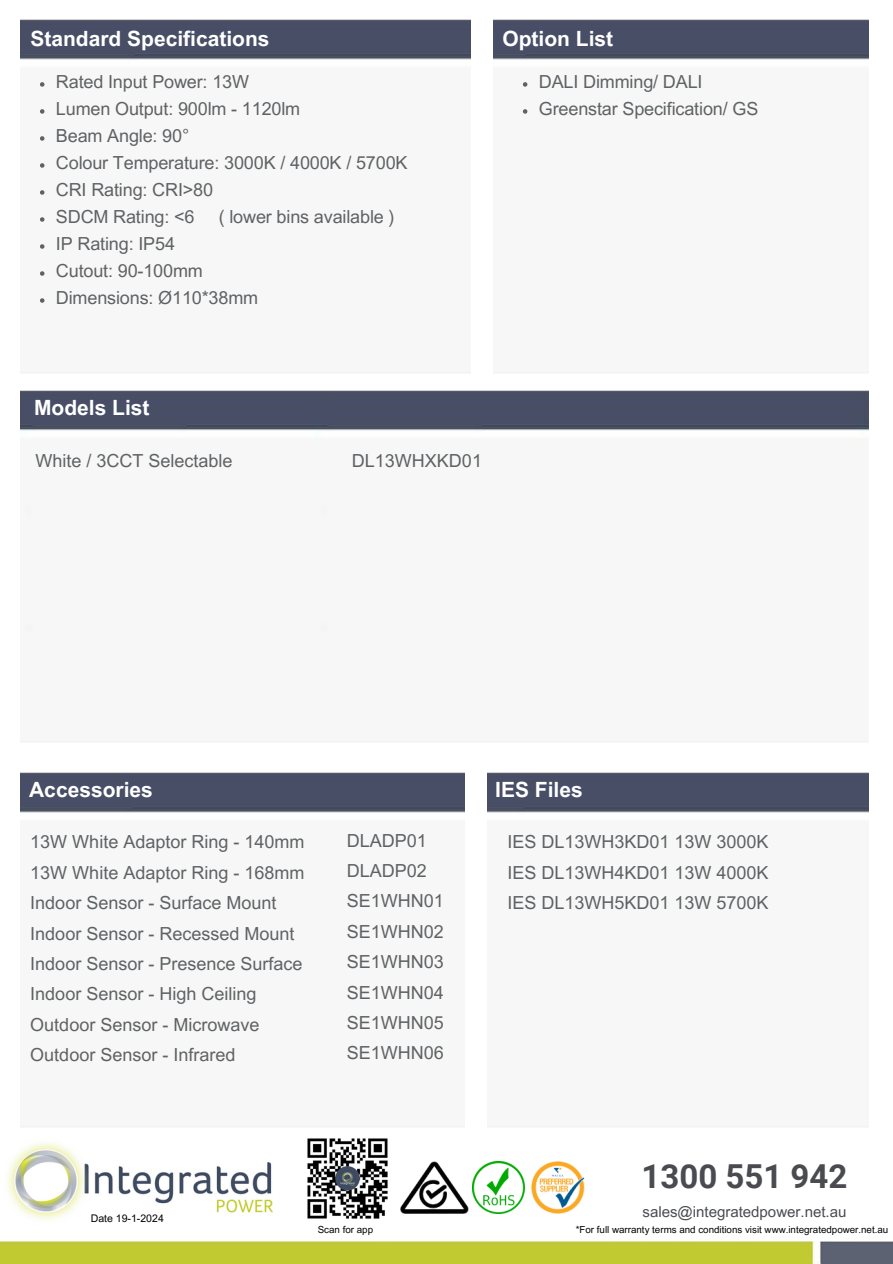
<style>
.page{position:relative;width:893px;height:1264px;background:#fff}
.page>*{position:absolute;margin:0;border:0;box-sizing:border-box;transform-origin:0 0}
.t1{font:700 33px "Roboto";color:#494b50}
.t2{font:700 21px "Arial MT Pro";color:#fff}
.t3{font:18px/30.3px "Arial MT Pro";color:#5f6264}
.t4{font:15px "Arial MT Pro";color:#494b50}
.t5{font:10.5px "Arial MT Pro";color:#000}
.t6{font:9.75px "Arial MT Pro";color:#000}
</style>
<div class="page">
<img style="left:20px;top:20px;width:450px;height:353px">
<img style="left:493px;top:20px;width:375px;height:353px">
<img style="left:20px;top:390px;width:296px;height:352px">
<img style="left:316px;top:390px;width:552px;height:352px">
<svg style="left:40px;top:82px;width:4px;height:5px"></svg>
<svg style="left:40px;top:109px;width:4px;height:5px"></svg>
<svg style="left:40px;top:136px;width:4px;height:5px"></svg>
<svg style="left:40px;top:163px;width:4px;height:5px"></svg>
<svg style="left:40px;top:190px;width:4px;height:5px"></svg>
<svg style="left:40px;top:217px;width:4px;height:5px"></svg>
<svg style="left:40px;top:244px;width:4px;height:5px"></svg>
<svg style="left:40px;top:271px;width:4px;height:5px"></svg>
<svg style="left:40px;top:298px;width:4px;height:5px"></svg>
<img style="left:7px;top:1142px;width:265px;height:78px">
<img style="left:0;top:1241px;width:892px;height:22px">
<img style="left:473px;top:1161px;width:51px;height:52px">
<img style="left:400px;top:1161px;width:69px;height:52px">
<img style="left:531px;top:1161px;width:53px;height:52px">
<img style="left:307px;top:1138px;width:81px;height:81px">
<img style="left:20px;top:772px;width:444px;height:355px">
<img style="left:488px;top:772px;width:380px;height:355px">
<svg style="left:523px;top:82px;width:4px;height:5px"></svg>
<svg style="left:523px;top:109px;width:4px;height:5px"></svg>
<h1 class="t2" style="left:30px;top:31px;width:241px">Standard Specifications</h1>
<h5 class="t2" style="left:502px;top:31px;width:112px">Option List</h5>
<h4 class="t3" style="left:56px;top:69px;width:195px">Rated Input Power: 13W</h4>
<h4 class="t3" style="left:56px;top:96px;width:246px">Lumen Output: 900lm - 1120lm</h4>
<h4 class="t3" style="left:56px;top:123px;width:135px">Beam Angle: 90°</h4>
<h4 class="t3" style="left:56px;top:150px;width:353px">Colour Temperature: 3000K / 4000K / 5700K</h4>
<h4 class="t3" style="left:56px;top:177px;width:159px">CRI Rating: CRI&gt;80</h4>
<h4 class="t3" style="left:56px;top:204px;width:140px">SDCM Rating: &lt;6</h4>
<h4 class="t3" style="left:219px;top:204px;width:177px">( lower bins available )</h4>
<p class="t3" style="left:56px;top:231px;width:121px">IP Rating: IP54</p>
<h2 class="t3" style="left:56px;top:258px;width:148px">Cutout: 90-100mm</h2>
<h4 class="t3" style="left:56px;top:285px;width:204px">Dimensions: Ø110*38mm</h4>
<h4 class="t2" style="left:34px;top:400px;width:117px">Models List</h4>
<h4 class="t3" style="left:35px;top:448px;width:199px">White / 3CCT Selectable</h4>
<h4 class="t3" style="left:352px;top:448px;width:132px">DL13WHXKD01</h4>
<p class="t3" style="left:539px;top:69px;width:165px">DALI Dimming/ DALI</p>
<p class="t3" style="left:539px;top:96px;width:221px">Greenstar Specification/ GS</p>
<h3 class="t2" style="left:29px;top:782px;width:125px">Accessories</h3>
<p class="t2" style="left:495px;top:782px;width:89px">IES Files</p>
<p class="t3" style="left:30px;top:829px;width:276px">13W White Adaptor Ring - 140mm<br>13W White Adaptor Ring - 168mm<br>Indoor Sensor - Surface Mount<br>Indoor Sensor - Recessed Mount<br>Indoor Sensor - Presence Surface<br>Indoor Sensor - High Ceiling<br>Outdoor Sensor - Microwave<br>Outdoor Sensor - Infrared</p>
<p class="t3" style="left:347px;top:827px;width:99px">DLADP01<br>DLADP02<br>SE1WHN01<br>SE1WHN02<br>SE1WHN03<br>SE1WHN04<br>SE1WHN05<br>SE1WHN06</p>
<p class="t3" style="left:507px;top:829px;width:263px;text-align:justify">IES DL13WH3KD01 13W 3000K IES DL13WH4KD01 13W 4000K IES DL13WH5KD01 13W 5700K</p>
<p class="t5" style="left:91px;top:1213px;width:75px">Date 19-1-2024</p>
<h2 class="t1" style="left:641px;top:1157px;width:207px">1300 551 942</h2>
<h4 class="t4" style="left:642px;top:1205px;width:205px">sales@integratedpower.net.au</h4>
<p class="t6" style="left:318px;top:1225px;width:57px">Scan for app</p>
<h3 class="t6" style="left:575px;top:1225px;width:314px">*For full warranty terms and conditions visit www.integratedpower.net.au</h3>
</div>
